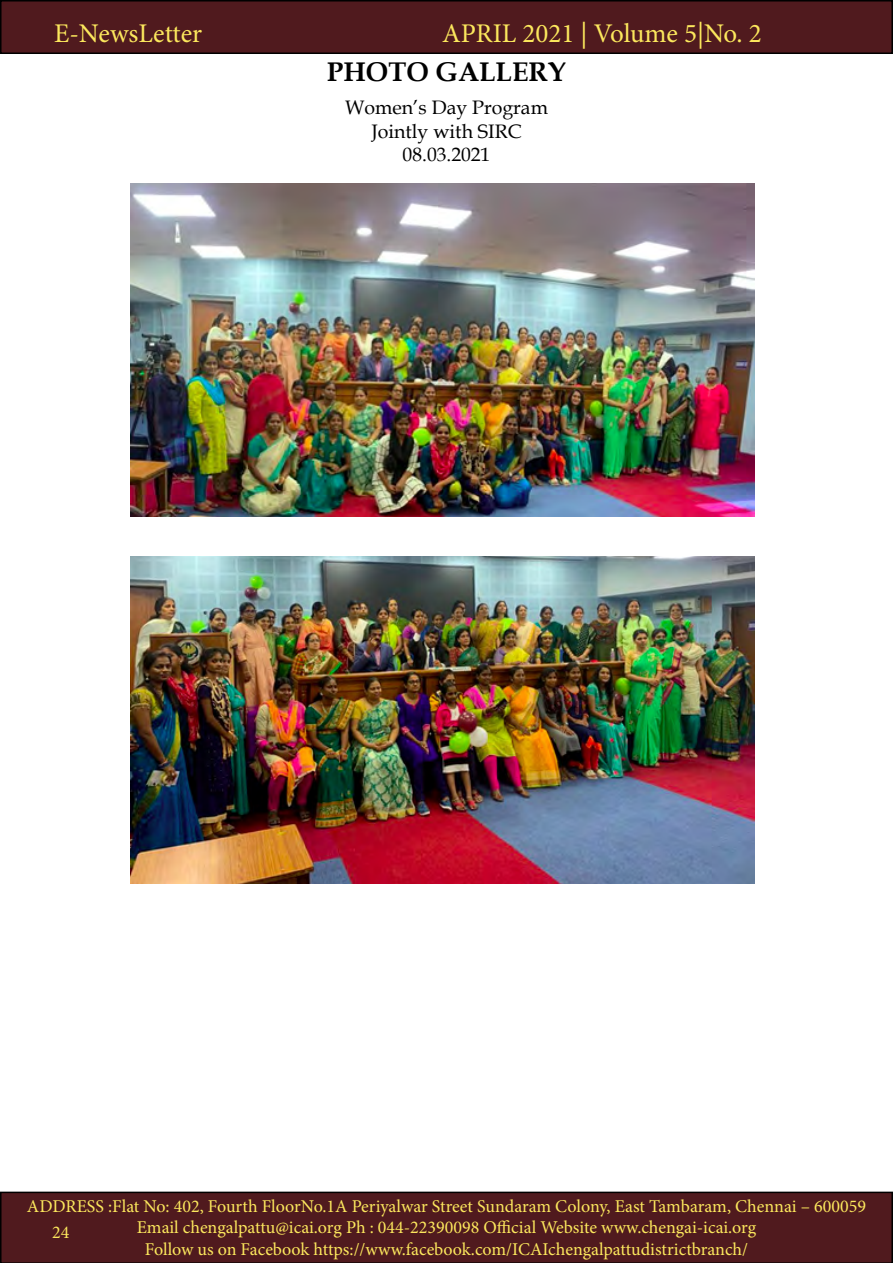
<style>
.page{position:relative;width:893px;height:1263px;background:#fff}
.page>*{position:absolute;margin:0;border:0;box-sizing:border-box;transform-origin:0 0}
.t1{font:27px "Minion Pro";color:#fce85d}
.t2{font:700 27px "Book Antiqua";color:#000}
.t3{font:19.5px/23.4px "Book Antiqua";color:#000;text-align:center}
.t4{font:18px/21.6px "Minion Pro";color:#fce85d;text-align:center}
</style>
<div class="page">
<div style="left:1px;top:1px;width:891px;height:52px;background:#501a1e"></div>
<div style="left:0;top:0;width:893px;height:54px;border:2px solid #000"></div>
<div style="left:0;top:1191px;width:893px;height:72px;background:#501a1e"></div>
<img style="left:131px;top:183px;width:623px;height:334px">
<img style="left:131px;top:557px;width:623px;height:327px">
<h1 class="t1" style="left:54px;top:15px;width:150px">E-NewsLetter</h1>
<h1 class="t1" style="left:442px;top:15px;width:321px">APRIL 2021 | Volume 5|No. 2</h1>
<h1 class="t2" style="left:327px;top:54px;width:241px">PHOTO GALLERY</h1>
<p class="t3" style="left:345px;top:96px;width:204px">Women’s Day Program<br>Jointly with SIRC<br>08.03.2021</p>
<p class="t4" style="left:27px;top:1195px;width:840px">ADDRESS :Flat No: 402, Fourth FloorNo.1A Periyalwar Street Sundaram Colony, East Tambaram, Chennai – 600059<br>Email chengalpattu@icai.org Ph : 044-22390098 Official Website www.chengai-icai.org<br>Follow us on Facebook https://www.facebook.com/ICAIchengalpattudistrictbranch/</p>
<p class="t4" style="left:52px;top:1221px;width:19px">24</p>
</div>
